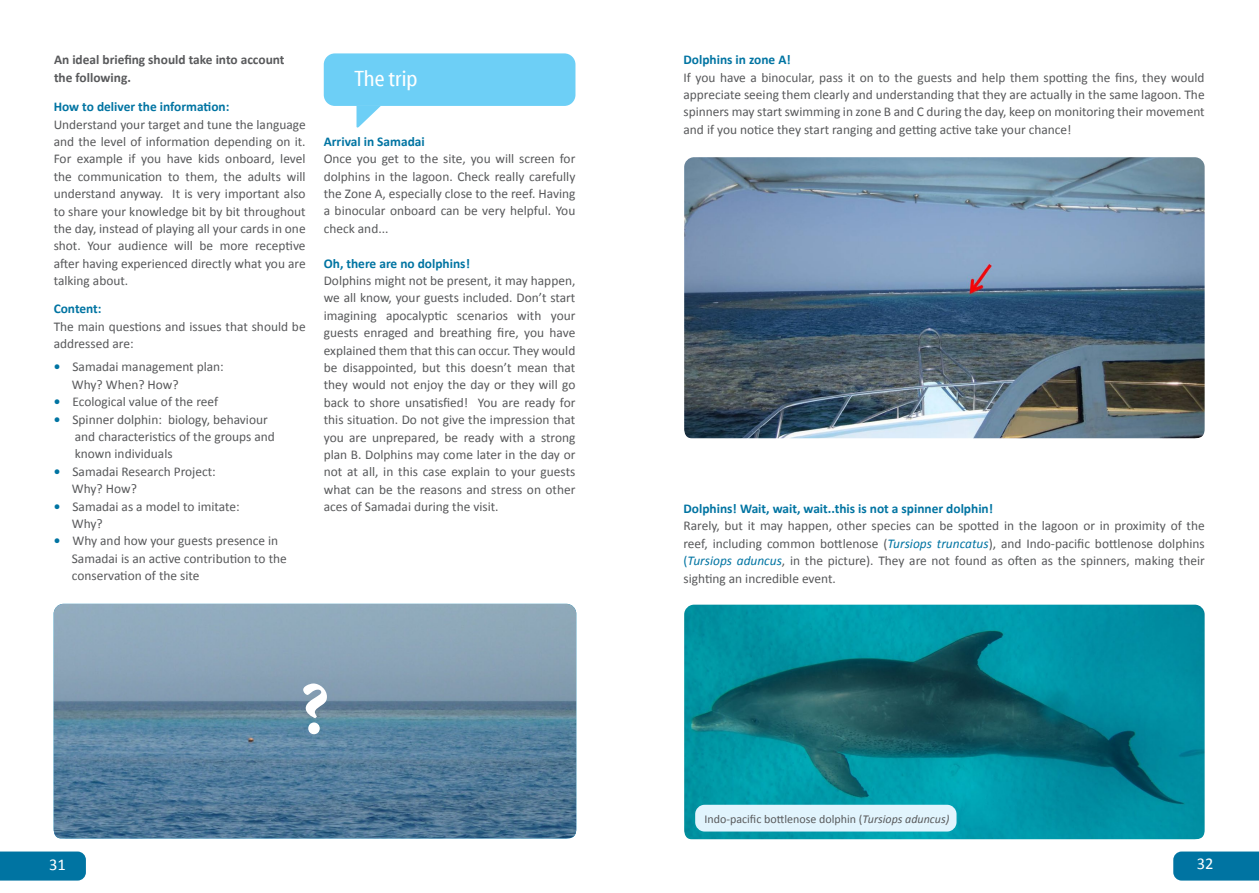
<style>
.page{position:relative;width:1259px;height:893px;background:#fff}
.page>*{position:absolute;margin:0;border:0;box-sizing:border-box;transform-origin:0 0}
.t1{font:700 75px "Minion Pro";color:#fff}
.t2{font:22.5px "Myriad Cn Web";color:#fff}
.t3{font:16.5px "Calibri";color:#fff}
.t4{font:13.35px/17.4px "Calibri";color:#58595b}
.t5{font:700 13.35px "Calibri";color:#0074a2}
.t6{font:700 13.35px/17.4px "Calibri";color:#58595b}
.t7{font:12px "Calibri";color:#58595b}
.s1{font-weight:700;color:#0074a2}
.s2{font-style:italic;color:#0074a2}
.s3{color:#0074a2}
.s4{font-style:italic}
</style>
<div class="page">
<svg style="left:0;top:851px;width:86px;height:30px"></svg>
<svg style="left:1173px;top:851px;width:86px;height:30px"></svg>
<img style="left:684px;top:157px;width:520px;height:282px">
<img style="left:684px;top:605px;width:520px;height:235px">
<img style="left:54px;top:604px;width:522px;height:235px">
<div style="left:324px;top:53px;width:251px;height:53px;background:#6dcff6;border-radius:11px"></div>
<svg style="left:356px;top:106px;width:25px;height:22px"></svg>
<div style="left:695px;top:805px;width:261px;height:26px;background:#e1f4fd;border-radius:9px"></div>
<p class="t6" style="left:54px;top:51px;width:232px">An ideal briefing should take into account the following.</p>
<p class="t5" style="left:54px;top:98px;width:177px">How to deliver the information:</p>
<p class="t4" style="left:54px;top:116px;width:253px;text-align:justify">Understand your target and tune the language and the level of information depending on it.<br>For example if you have kids onboard, level the communication to them, the adults will understand anyway. It is very important also to share your knowledge bit by bit throughout the day, instead of playing all your cards in one shot. Your audience will be more receptive after having experienced directly what you are talking about.</p>
<p class="t5" style="left:54px;top:300px;width:49px">Content:</p>
<p class="t4" style="left:54px;top:317px;width:253px">The main questions and issues that should be addressed are:</p>
<p class="t4" style="left:72px;top:358px;width:154px;text-indent:-18px"><span class="s1">•</span> Samadai management plan:<br>Why? When? How?</p>
<p class="t4" style="left:54px;top:393px;width:166px"><span class="s1">•</span> Ecological value of the reef</p>
<p class="t4" style="left:75px;top:410px;width:202px;text-indent:-21px"><span class="s1">•</span> Spinner dolphin: biology, behaviour and characteristics of the groups and known individuals</p>
<p class="t4" style="left:72px;top:463px;width:145px;text-indent:-18px"><span class="s1">•</span> Samadai Research Project:<br>Why? How?</p>
<p class="t4" style="left:72px;top:497px;width:169px;text-indent:-18px"><span class="s1">•</span> Samadai as a model to imitate:<br>Why?</p>
<p class="t4" style="left:72px;top:532px;width:216px;text-indent:-18px"><span class="s1">•</span> Why and how your guests presence in<br>Samadai is an active contribution to the conservation of the site</p>
<h2 class="t2" style="left:354px;top:67px;width:65px">The trip</h2>
<p class="t5" style="left:324px;top:133px;width:102px">Arrival in Samadai</p>
<p class="t4" style="left:324px;top:150px;width:253px;text-align:justify">Once you get to the site, you will screen for dolphins in the lagoon. Check really carefully the Zone A, especially close to the reef. Having a binocular onboard can be very helpful. You check and...</p>
<p class="t5" style="left:324px;top:255px;width:148px">Oh, there are no dolphins!</p>
<p class="t4" style="left:324px;top:272px;width:253px;text-align:justify">Dolphins might not be present, it may happen, we all know, your guests included. Don’t start imagining apocalyptic scenarios with your guests enraged and breathing fire, you have explained them that this can occur. They would be disappointed, but this doesn’t mean that they would not enjoy the day or they will go back to shore unsatisfied! You are ready for this situation. Do not give the impression that you are unprepared, be ready with a strong plan B. Dolphins may come later in the day or not at all, in this case explain to your guests what can be the reasons and stress on other aces of Samadai during the visit.</p>
<h1 class="t1" style="left:300px;top:657px;width:31px">?</h1>
<p class="t5" style="left:683px;top:51px;width:109px">Dolphins in zone A!</p>
<p class="t4" style="left:683px;top:68px;width:523px;text-align:justify">If you have a binocular, pass it on to the guests and help them spotting the fins, they would appreciate seeing them clearly and understanding that they are actually in the same lagoon. The spinners may start swimming in zone B and C during the day, keep on monitoring their movement and if you notice they start ranging and getting active take your chance!</p>
<p class="t5" style="left:683px;top:500px;width:311px">Dolphins! Wait, wait, wait..this is not a spinner dolphin!</p>
<p class="t4" style="left:683px;top:517px;width:523px;text-align:justify">Rarely, but it may happen, other species can be spotted in the lagoon or in proximity of the reef, including common bottlenose (<span class="s2">Tursiops truncatus</span>), and Indo-pacific bottlenose dolphins <span class="s3">(</span><span class="s2">Tursiops aduncus</span>, in the picture). They are not found as often as the spinners, making their sighting an incredible event.</p>
<p class="t7" style="left:704px;top:811px;width:246px">Indo-pacific bottlenose dolphin (<span class="s4">Tursiops aduncus)</span></p>
<p class="t3" style="left:49px;top:854px;width:18px">31</p>
<p class="t3" style="left:1197px;top:853px;width:18px">32</p>
</div>
